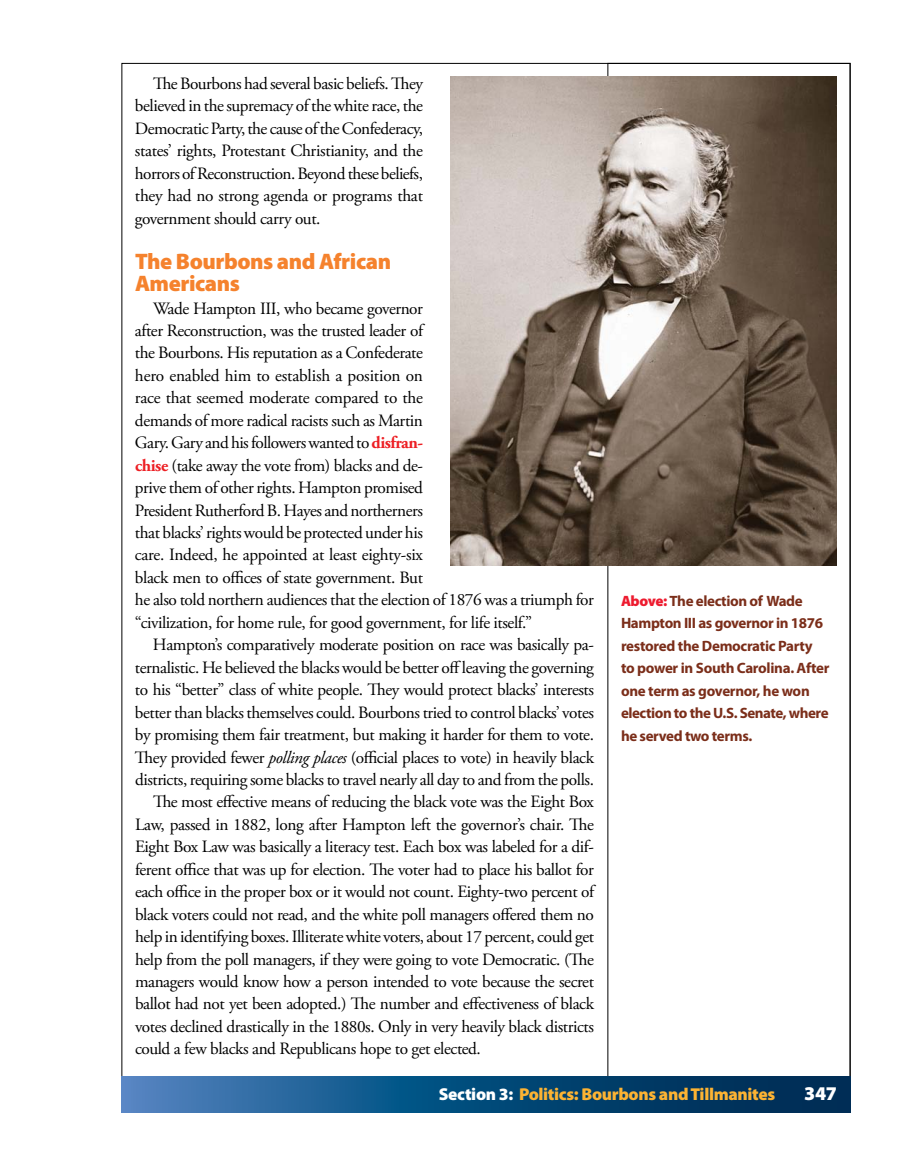
<style>
.page{position:relative;width:918px;height:1175px;background:#fff}
.page>*{position:absolute;margin:0;border:0;box-sizing:border-box;transform-origin:0 0}
.t1{font:900 22.5px/22.5px "Myriad Pro";letter-spacing:-.02em;color:#f5822d}
.t2{font:900 19.5px "Myriad Pro";color:#fff}
.t3{font:17.25px/22.5px "Adobe Garamond Pro";letter-spacing:-.025em;color:#000;text-align:justify}
.t4{font:900 17.25px "Myriad Pro";letter-spacing:-.02em;color:#fcb333}
.t5{font:700 15px/22.5px "Myriad Pro";letter-spacing:-.025em;color:#7b2e1a}
.s1{font-weight:700;color:#ed1f24}
.s2{font-style:italic}
.s3{color:#fff}
.s4{font-weight:900;color:#ed1b2f}
</style>
<div class="page">
<svg style="left:122px;top:1076px;width:728px;height:36px;background:#124f80"></svg>
<img style="left:450px;top:76px;width:387px;height:490px">
<p class="t3" style="left:135px;top:74px;width:290px;text-indent:18px">The Bourbons had several basic beliefs. They believed in the supremacy of the white race, the Democratic Party, the cause of the Confederacy, states’ rights, Protestant Christianity, and the horrors of Reconstruction. Beyond these beliefs, they had no strong agenda or programs that government should carry out.</p>
<h1 class="t1" style="left:135px;top:252px;width:258px">The Bourbons and African<br>Americans</h1>
<p class="t3" style="left:135px;top:298px;width:461px;text-align:left;text-indent:18px">Wade Hampton III, who became governor<br>after Reconstruction, was the trusted leader of<br>the Bourbons. His reputation as a Confederate<br>hero enabled him to establish a position on<br>race that seemed moderate compared to the<br>demands of more radical racists such as Martin<br>Gary. Gary and his followers wanted to <span class="s1">disfran-<br>chise</span> (take away the vote from) blacks and de-<br>prive them of other rights. Hampton promised<br>President Rutherford B. Hayes and northerners<br>that blacks’ rights would be protected under his<br>care. Indeed, he appointed at least eighty-six<br>black men to offices of state government. But<br>he also told northern audiences that the election of 1876 was a triumph for “civilization, for home rule, for good government, for life itself.”</p>
<p class="t3" style="left:153px;top:635px;width:443px">Hampton’s comparatively moderate position on race was basically pa-</p>
<p class="t3" style="left:135px;top:657px;width:461px">ternalistic. He believed the blacks would be better offleaving the governing</p>
<p class="t3" style="left:135px;top:680px;width:461px">to his “better” class of white people. They would protect blacks’ interests</p>
<p class="t3" style="left:135px;top:702px;width:461px">better than blacks themselves could. Bourbons tried to control blacks’ votes</p>
<p class="t3" style="left:135px;top:725px;width:461px">by promising them fair treatment, but making it harder for them to vote.</p>
<p class="t3" style="left:135px;top:747px;width:461px">They provided fewer <span class="s2">polling places</span> (official places to vote) in heavily black</p>
<p class="t3" style="left:135px;top:769px;width:461px">districts, requiring some blacks to travel nearly all day to and from the polls.</p>
<p class="t3" style="left:153px;top:792px;width:443px">The most effective means of reducing the black vote was the Eight Box</p>
<p class="t3" style="left:135px;top:814px;width:461px">Law, passed in 1882, long after Hampton left the governor’s chair. The</p>
<p class="t3" style="left:135px;top:837px;width:460px">Eight Box Law was basically a literacy test. Each box was labeled for a dif-</p>
<p class="t3" style="left:135px;top:859px;width:461px">ferent office that was up for election. The voter had to place his ballot for</p>
<p class="t3" style="left:135px;top:882px;width:461px">each office in the proper box or it would not count. Eighty-two percent of</p>
<p class="t3" style="left:135px;top:904px;width:461px">black voters could not read, and the white poll managers offered them no</p>
<p class="t3" style="left:135px;top:926px;width:461px">help in identifying boxes. Illiterate white voters, about 17 percent, could get</p>
<p class="t3" style="left:135px;top:949px;width:461px">help from the poll managers, if they were going to vote Democratic. (The</p>
<p class="t3" style="left:135px;top:971px;width:461px">managers would know how a person intended to vote because the secret</p>
<p class="t3" style="left:135px;top:994px;width:461px">ballot had not yet been adopted.) The number and effectiveness of black</p>
<p class="t3" style="left:135px;top:1016px;width:461px">votes declined drastically in the 1880s. Only in very heavily black districts</p>
<p class="t3" style="left:135px;top:1039px;width:347px">could a few blacks and Republicans hope to get elected.</p>
<p class="t4" style="left:439px;top:1087px;width:338px"><span class="s3">Section 3:</span> Politics: Bourbons and Tillmanites</p>
<p class="t2" style="left:804px;top:1085px;width:34px">347</p>
<p class="t5" style="left:621px;top:590px;width:210px"><span class="s4">Above:</span> The election of Wade<br>Hampton III as governor in 1876 restored the Democratic Party to power in South Carolina. After one term as governor, he won election to the U.S. Senate, where he served two terms.</p>
</div>
